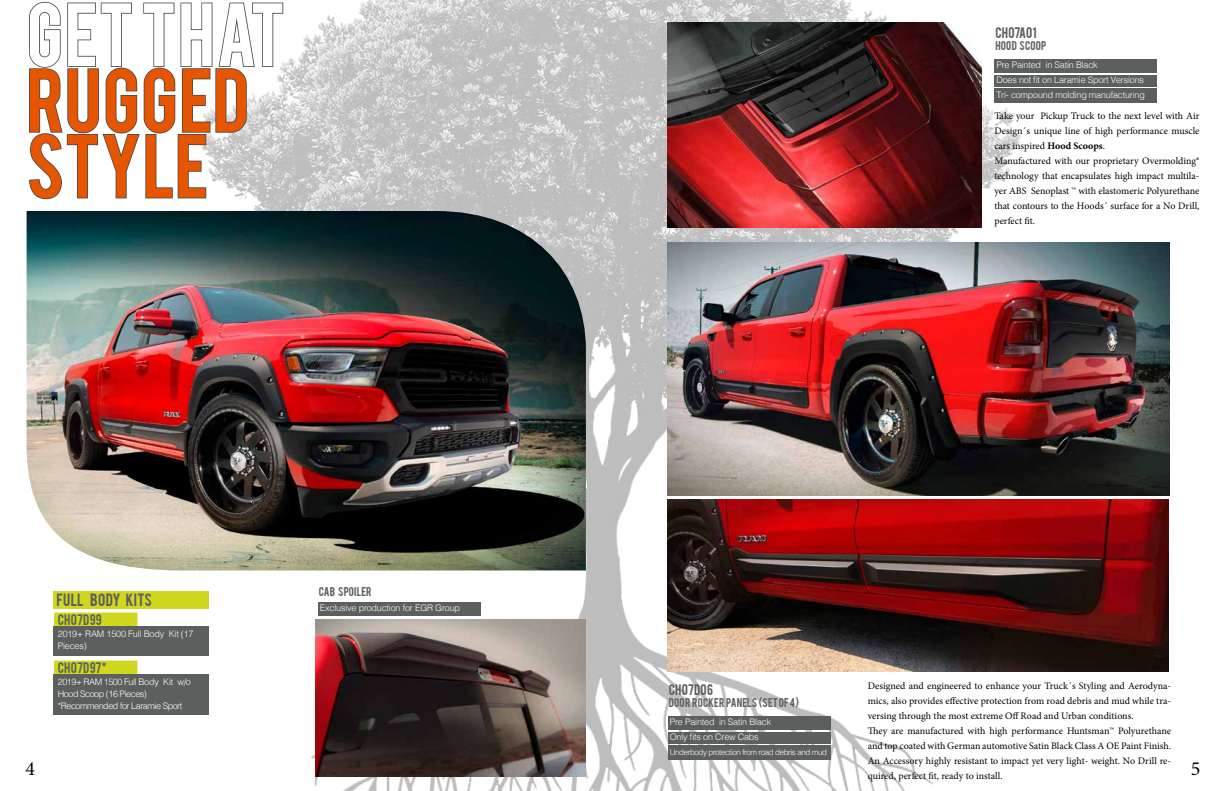
<style>
.page{position:relative;width:1225px;height:791px;background:#fff}
.page>*{position:absolute;margin:0;border:0;box-sizing:border-box;transform-origin:0 0}
.t1{font:70.5px/65.7px "Bebas";color:#e65500}
.t2{font:70.5px "Bebas";letter-spacing:.015em;color:#fff}
.t3{font:20px "Minion Pro";color:#000}
.t4{font:14px "Bebas";letter-spacing:.015em;color:#5b5f5d}
.t5{font:12px "Bebas";letter-spacing:.02em;color:#5b5f5d}
.t6{font:10px/15px "Minion Pro";color:#000}
.t7{font:10px "Bebas";letter-spacing:.02em;color:#5b5f5d}
.t8{font:300 9px/15px "Helvetica";letter-spacing:-.02em;color:#fff}
.t9{font:300 9px/12px "Helvetica";letter-spacing:-.05em;color:#fff}
.t10{font:300 8px "Helvetica";letter-spacing:-.05em;color:#fff}
.s1{font-weight:700}
</style>
<div class="page">
<img style="left:80px;top:0;width:1064px;height:791px">
<img style="left:27px;top:211px;width:559px;height:359px">
<img style="left:668px;top:499px;width:500px;height:173px">
<img style="left:668px;top:242px;width:501px;height:253px">
<img style="left:668px;top:23px;width:313px;height:205px">
<img style="left:315px;top:620px;width:271px;height:157px">
<svg style="left:29px;top:0;width:255px;height:200px"></svg>
<div style="left:668px;top:716px;width:162px;height:14px;background:#5b5f5d"></div>
<div style="left:668px;top:732px;width:162px;height:11px;background:#5b5f5d"></div>
<div style="left:668px;top:745px;width:162px;height:14px;background:#5b5f5d"></div>
<div style="left:54px;top:591px;width:155px;height:17px;background:#cfd71f"></div>
<div style="left:54px;top:612px;width:83px;height:14px;background:#cfd71f"></div>
<div style="left:54px;top:661px;width:83px;height:13px;background:#cfd71f"></div>
<div style="left:54px;top:626px;width:155px;height:30px;background:#5b5f5d"></div>
<div style="left:54px;top:675px;width:155px;height:40px;background:#5b5f5d"></div>
<div style="left:318px;top:601px;width:162px;height:14px;background:#5b5f5d"></div>
<div style="left:994px;top:59px;width:162px;height:14px;background:#5b5f5d"></div>
<div style="left:994px;top:75px;width:163px;height:11px;background:#5b5f5d"></div>
<div style="left:994px;top:88px;width:163px;height:14px;background:#5b5f5d"></div>
<h1 class="t2" style="left:27px;top:-17px;width:261px">GET THAT</h1>
<h1 class="t1" style="left:27px;top:63px;width:224px">RUGGED<br>STYLE</h1>
<h3 class="t4" style="left:57px;top:590px;width:97px">FULL BODY KITS</h3>
<p class="t7" style="left:319px;top:584px;width:54px">CAB SPOILER</p>
<p class="t8" style="left:320px;top:599px;width:142px">Exclusive production for EGR Group</p>
<p class="t5" style="left:995px;top:24px;width:43px">CH07A01</p>
<p class="t7" style="left:995px;top:38px;width:53px">HOOD SCOOP</p>
<p class="t8" style="left:996px;top:56px;width:150px">Pre Painted in Satin Black<br>Does not fit on Laramie Sport Versions<br>Tri- compound molding manufacturing</p>
<p class="t6" style="left:994px;top:109px;width:207px">Take your Pickup Truck to the next level with Air Design´s unique line of high performance muscle cars inspired <span class="s1">Hood Scoops</span>.<br>Manufactured with our proprietary Overmolding® technology that encapsulates high impact multila&shy;yer ABS Senoplast ™ with elastomeric Polyurethane that contours to the Hoods´ surface for a No Drill, perfect fit.</p>
<p class="t5" style="left:58px;top:611px;width:46px">CH07D99</p>
<p class="t8" style="left:58px;top:627px;width:137px;line-height:12px">2019+ RAM 1500 Full Body Kit (17<br>Pieces)</p>
<p class="t5" style="left:58px;top:659px;width:51px">CH07D97*</p>
<p class="t9" style="left:58px;top:676px;width:134px">2019+ RAM 1500 Full Body Kit w/o<br>Hood Scoop (16 Pieces) *Recommended for Laramie Sport</p>
<p class="t6" style="left:867px;top:678px;width:305px">Designed and engineered to enhance your Truck´s Styling and Aerodyna&shy;mics, also provides effective protection from road debris and mud while tra&shy;versing through the most extreme Off Road and Urban conditions.<br>They are manufactured with high performance Huntsman™ Polyurethane and top coated with German automotive Satin Black Class A OE Paint Finish.<br>An Accessory highly resistant to impact yet very light- weight. No Drill re&shy;quired, perfect fit, ready to install.</p>
<p class="t5" style="left:669px;top:681px;width:46px">CH07D06</p>
<p class="t7" style="left:669px;top:695px;width:132px">DOOR ROCKER PANELS (SET OF 4)</p>
<p class="t8" style="left:670px;top:713px;width:103px">Pre Painted in Satin Black<br>Only fits on Crew Cabs</p>
<p class="t10" style="left:670px;top:745px;width:159px">Underbody protection from road debris and mud</p>
<h2 class="t3" style="left:26px;top:755px;width:11px">4</h2>
<h2 class="t3" style="left:1190px;top:755px;width:11px">5</h2>
</div>
